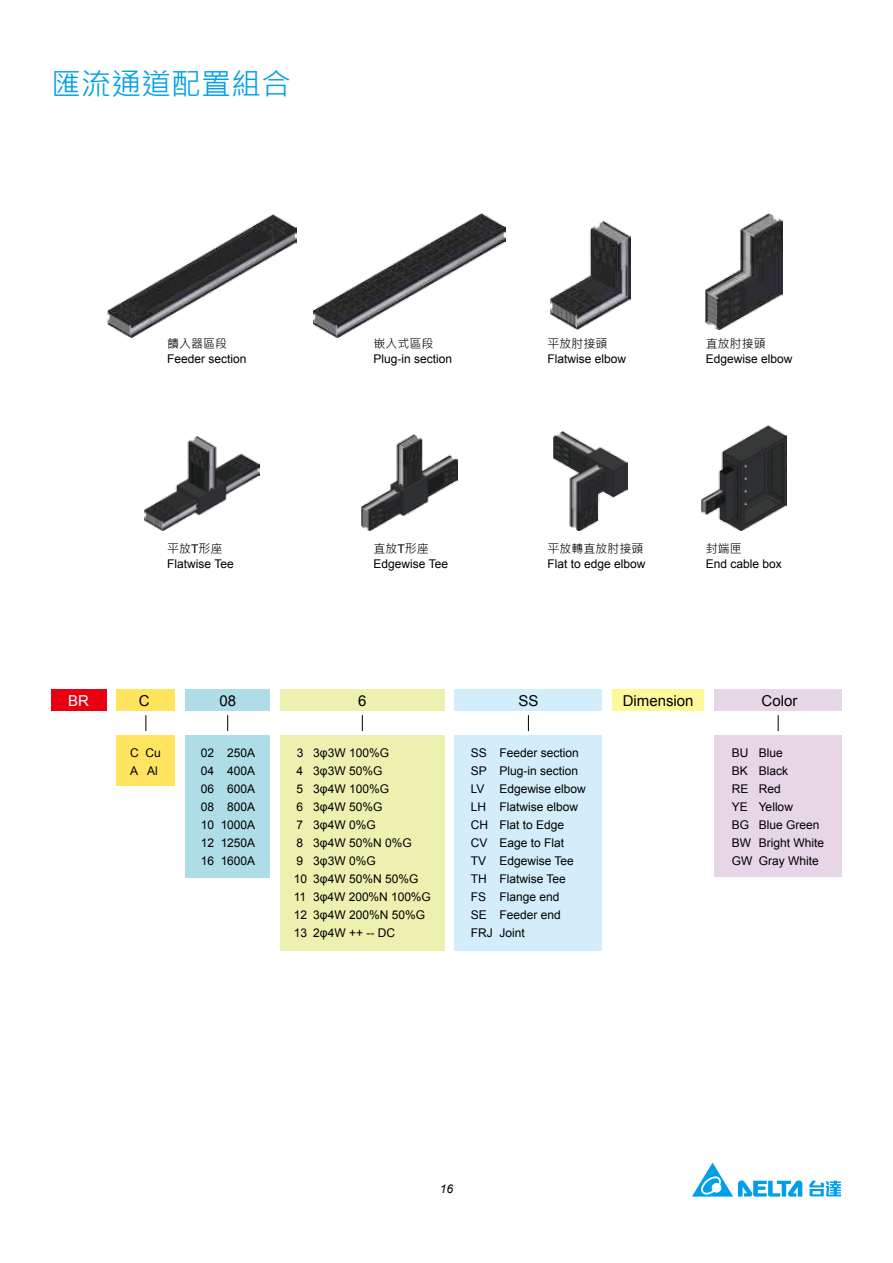
<style>
.page{position:relative;width:893px;height:1263px;background:#fff}
.page>*{position:absolute;margin:0;border:0;box-sizing:border-box;transform-origin:0 0}
.t1{font:30px "Microsoft Jheng Hei";color:#00a0e9}
.t2{font:15px "Arial";color:#000}
.t3{font:15px "Arial";color:#fff}
.t4{font:12px/18px "Arial";color:#000}
.t5{font:12px "Microsoft Jheng Hei";color:#000}
.t6{font:italic 12px "Arial";color:#000}
.s1{font-family:"Arial"}
</style>
<div class="page">
<svg style="left:809px;top:1180px;width:32px;height:16px"></svg>
<svg style="left:692px;top:1162px;width:110px;height:34px"></svg>
<div style="left:51px;top:690px;width:55px;height:21px;background:#e60012"></div>
<div style="left:612px;top:690px;width:92px;height:21px;background:#fff899"></div>
<div style="left:116px;top:690px;width:59px;height:21px;background:#ffe55f"></div>
<div style="left:116px;top:735px;width:59px;height:51px;background:#ffe55f"></div>
<svg style="left:145px;top:715px;width:1px;height:16px"></svg>
<div style="left:185px;top:690px;width:85px;height:21px;background:#afdde7"></div>
<div style="left:185px;top:735px;width:85px;height:143px;background:#afdde7"></div>
<svg style="left:227px;top:715px;width:1px;height:16px"></svg>
<div style="left:280px;top:690px;width:165px;height:21px;background:#edf1b0"></div>
<div style="left:280px;top:735px;width:165px;height:216px;background:#edf1b0"></div>
<svg style="left:362px;top:715px;width:1px;height:16px"></svg>
<div style="left:455px;top:690px;width:147px;height:21px;background:#d3edfb"></div>
<div style="left:455px;top:735px;width:147px;height:216px;background:#d3edfb"></div>
<svg style="left:528px;top:715px;width:1px;height:16px"></svg>
<div style="left:714px;top:735px;width:128px;height:142px;background:#e7d5e8"></div>
<div style="left:714px;top:690px;width:128px;height:21px;background:#e7d5e8"></div>
<svg style="left:778px;top:715px;width:1px;height:16px"></svg>
<img style="left:107px;top:214px;width:190px;height:123px">
<img style="left:144px;top:436px;width:116px;height:94px">
<img style="left:314px;top:213px;width:191px;height:125px">
<img style="left:361px;top:435px;width:97px;height:95px">
<img style="left:550px;top:222px;width:80px;height:107px">
<img style="left:554px;top:431px;width:73px;height:99px">
<img style="left:705px;top:213px;width:77px;height:116px">
<img style="left:701px;top:426px;width:85px;height:104px">
<h1 class="t1" style="left:51px;top:65px;width:241px">匯流通道配置組合</h1>
<p class="t5" style="left:167px;top:336px;width:61px">饋入器區段</p>
<p class="t4" style="left:167px;top:350px;width:81px">Feeder section</p>
<p class="t5" style="left:374px;top:336px;width:62px">嵌入式區段</p>
<p class="t4" style="left:374px;top:350px;width:80px">Plug-in section</p>
<p class="t5" style="left:548px;top:336px;width:61px">平放肘接頭</p>
<p class="t4" style="left:548px;top:350px;width:80px">Flatwise elbow</p>
<p class="t5" style="left:706px;top:336px;width:61px">直放肘接頭</p>
<p class="t4" style="left:706px;top:350px;width:88px">Edgewise elbow</p>
<p class="t5" style="left:167px;top:541px;width:57px">平放<span class="s1">T</span>形座</p>
<p class="t4" style="left:167px;top:555px;width:68px">Flatwise Tee</p>
<p class="t5" style="left:374px;top:541px;width:57px">直放<span class="s1">T</span>形座</p>
<p class="t4" style="left:374px;top:555px;width:76px">Edgewise Tee</p>
<p class="t5" style="left:548px;top:541px;width:97px">平放轉直放肘接頭</p>
<p class="t4" style="left:548px;top:555px;width:100px">Flat to edge elbow</p>
<p class="t5" style="left:706px;top:541px;width:37px">封端匣</p>
<p class="t4" style="left:706px;top:555px;width:78px">End cable box</p>
<p class="t3" style="left:68px;top:690px;width:22px">BR</p>
<p class="t2" style="left:139px;top:690px;width:12px">C</p>
<p class="t2" style="left:623px;top:690px;width:72px">Dimension</p>
<p class="t2" style="left:518px;top:690px;width:22px">SS</p>
<p class="t2" style="left:219px;top:690px;width:18px">08</p>
<p class="t2" style="left:358px;top:690px;width:10px">6</p>
<p class="t2" style="left:762px;top:690px;width:37px">Color</p>
<p class="t4" style="left:130px;top:743px;width:32px">C Cu<br>A Al</p>
<p class="t4" style="left:201px;top:743px;width:56px;text-align:justify">02 250A 04 400A 06 600A 08 800A 10 1000A 12 1250A 16 1600A</p>
<p class="t4" style="left:294px;top:743px;width:139px">3 3φ3W 100%G<br>4 3φ3W 50%G<br>5 3φ4W 100%G<br>6 3φ4W 50%G<br>7 3φ4W 0%G<br>8 3φ4W 50%N 0%G<br>9 3φ3W 0%G<br>10 3φ4W 50%N 50%G<br>11 3φ4W 200%N 100%G<br>12 3φ4W 200%N 50%G<br>13 2φ4W ++ -- DC</p>
<p class="t4" style="left:471px;top:743px;width:117px">SS Feeder section<br>SP Plug-in section<br>LV Edgewise elbow<br>LH Flatwise elbow<br>CH Flat to Edge<br>CV Eage to Flat<br>TV Edgewise Tee<br>TH Flatwise Tee<br>FS Flange end<br>SE Feeder end<br>FRJ Joint</p>
<p class="t4" style="left:732px;top:743px;width:94px">BU Blue<br>BK Black<br>RE Red<br>YE Yellow<br>BG Blue Green<br>BW Bright White<br>GW Gray White</p>
<p class="t6" style="left:440px;top:1181px;width:15px">16</p>
</div>
